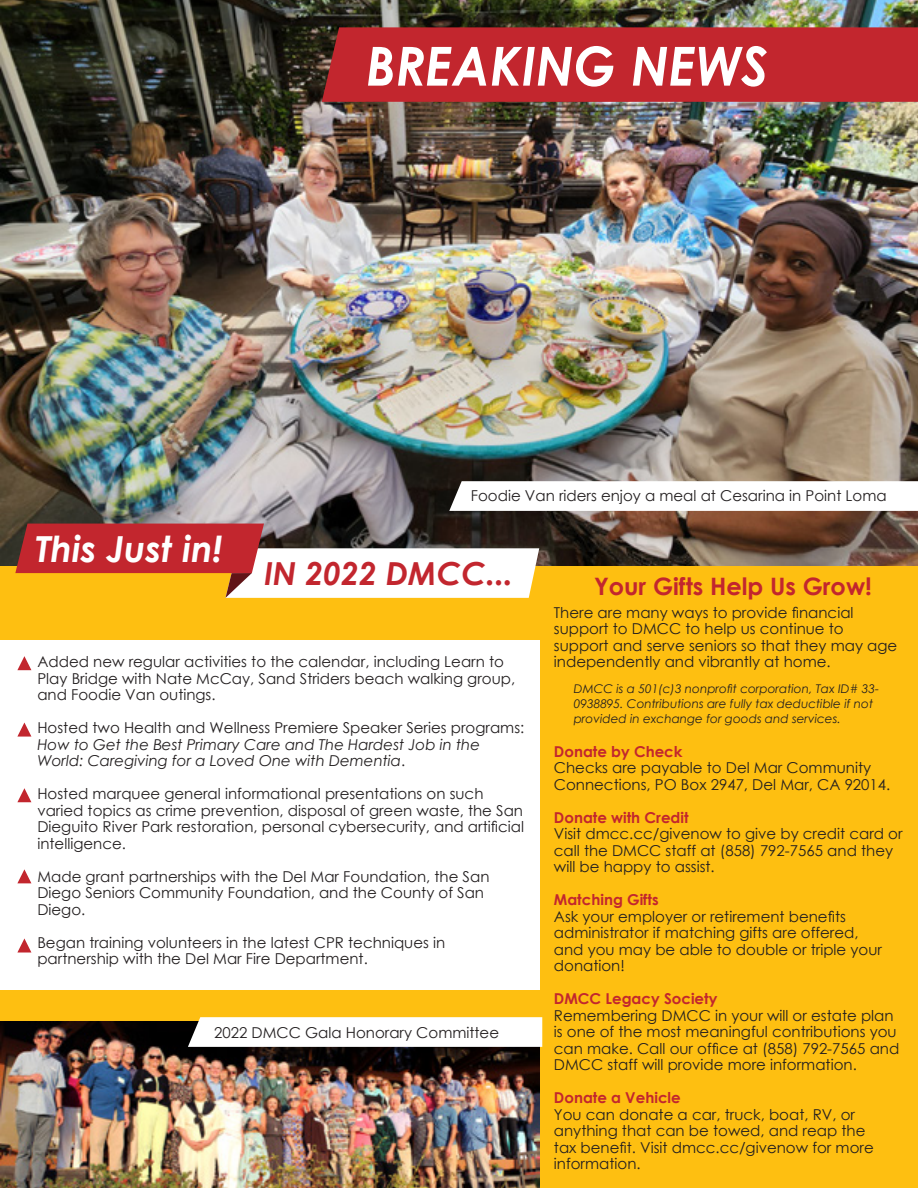
<style>
.page{position:relative;width:918px;height:1188px;background:#fff}
.page>*{position:absolute;margin:0;border:0;box-sizing:border-box;transform-origin:0 0}
.t1{font:italic 700 53.85px "Century Gothic";color:#fff;scale:.95 1}
.t2{font:italic 700 35.85px "Century Gothic";color:#fff}
.t3{font:italic 700 31.8px "Century Gothic";color:#c2262e}
.t4{font:700 24px "Century Gothic";color:#c2262e}
.t5{font:15px/16.5px "Century Gothic";color:#231f20}
.t6{font:italic 15px/16.5px "Century Gothic";color:#231f20}
.t7{font:700 15px "Century Gothic";color:#c2262e}
.t8{font:italic 12px/15px "Century Gothic";color:#231f20}
.s1{font-style:normal}
</style>
<div class="page">
<div style="left:0;top:532px;width:918px;height:656px;background:#febf11"></div>
<img style="left:0;top:0;width:918px;height:565px">
<div style="left:322px;top:27px;width:596px;height:75px;background:#c2262e"></div>
<svg style="left:15px;top:524px;width:524px;height:74px;background:#c78e76"></svg>
<svg style="left:449px;top:481px;width:469px;height:30px"></svg>
<img style="left:0;top:1022px;width:539px;height:166px">
<svg style="left:188px;top:1017px;width:354px;height:30px;background:#faf9f7"></svg>
<div style="left:0;top:641px;width:539px;height:349px;background:#fff"></div>
<svg style="left:17px;top:656px;width:14px;height:14px"></svg>
<svg style="left:17px;top:723px;width:14px;height:14px"></svg>
<svg style="left:17px;top:788px;width:14px;height:14px"></svg>
<svg style="left:17px;top:869px;width:14px;height:14px"></svg>
<svg style="left:17px;top:938px;width:14px;height:15px"></svg>
<h1 class="t1" style="left:366px;top:25px;width:424px">BREAKING NEWS</h1>
<h2 class="t2" style="left:35px;top:522px;width:189px">This Just in!</h2>
<p class="t5" style="left:471px;top:487px;width:417px">Foodie Van riders enjoy a meal at Cesarina in Point Loma</p>
<h3 class="t3" style="left:264px;top:549px;width:251px">IN 2022 DMCC...</h3>
<h3 class="t4" style="left:594px;top:568px;width:279px">Your Gifts Help Us Grow!</h3>
<p class="t5" style="left:37px;top:654px;width:479px">Added new regular activities to the calendar, including Learn to<br>Play Bridge with Nate McCay, Sand Striders beach walking group, and Foodie Van outings.</p>
<p class="t5" style="left:37px;top:720px;width:488px">Hosted two Health and Wellness Premiere Speaker Series programs:</p>
<p class="t6" style="left:37px;top:736px;width:444px">How to Get the Best Primary Care and The Hardest Job in the<br>World: Caregiving for a Loved One with Dementia<span class="s1">.</span></p>
<p class="t5" style="left:37px;top:786px;width:488px">Hosted marquee general informational presentations on such varied topics as crime prevention, disposal of green waste, the San Dieguito River Park restoration, personal cybersecurity, and artificial intelligence.</p>
<p class="t5" style="left:37px;top:868px;width:454px">Made grant partnerships with the Del Mar Foundation, the San<br>Diego Seniors Community Foundation, and the County of San<br>Diego.</p>
<p class="t5" style="left:37px;top:934px;width:409px">Began training volunteers in the latest CPR techniques in partnership with the Del Mar Fire Department.</p>
<p class="t5" style="left:214px;top:1024px;width:286px">2022 DMCC Gala Honorary Committee</p>
<p class="t5" style="left:554px;top:604px;width:345px">There are many ways to provide financial support to DMCC to help us continue to support and serve seniors so that they may age independently and vibrantly at home.</p>
<p class="t8" style="left:574px;top:681px;width:307px">DMCC is a 501(c)3 nonprofit corporation, Tax ID# 33-<br>0938895. Contributions are fully tax deductible if not provided in exchange for goods and services.</p>
<p class="t7" style="left:554px;top:740px;width:130px">Donate by Check</p>
<p class="t5" style="left:554px;top:759px;width:338px">Checks are payable to Del Mar Community<br>Connections, PO Box 2947, Del Mar, CA 92014.</p>
<p class="t7" style="left:554px;top:806px;width:136px">Donate with Credit</p>
<p class="t5" style="left:554px;top:825px;width:350px">Visit dmcc.cc/givenow to give by credit card or call the DMCC staff at (858) 792-7565 and they will be happy to assist.</p>
<p class="t7" style="left:554px;top:888px;width:106px">Matching Gifts</p>
<p class="t5" style="left:554px;top:908px;width:330px">Ask your employer or retirement benefits administrator if matching gifts are offered, and you may be able to double or triple your donation!</p>
<p class="t7" style="left:554px;top:987px;width:165px">DMCC Legacy Society</p>
<p class="t5" style="left:554px;top:1007px;width:347px">Remembering DMCC in your will or estate plan is one of the most meaningful contributions you can make. Call our office at (858) 792-7565 and DMCC staff will provide more information.</p>
<p class="t7" style="left:554px;top:1086px;width:128px">Donate a Vehicle</p>
<p class="t5" style="left:554px;top:1106px;width:321px">You can donate a car, truck, boat, RV, or anything that can be towed, and reap the tax benefit. Visit dmcc.cc/givenow for more information.</p>
</div>
